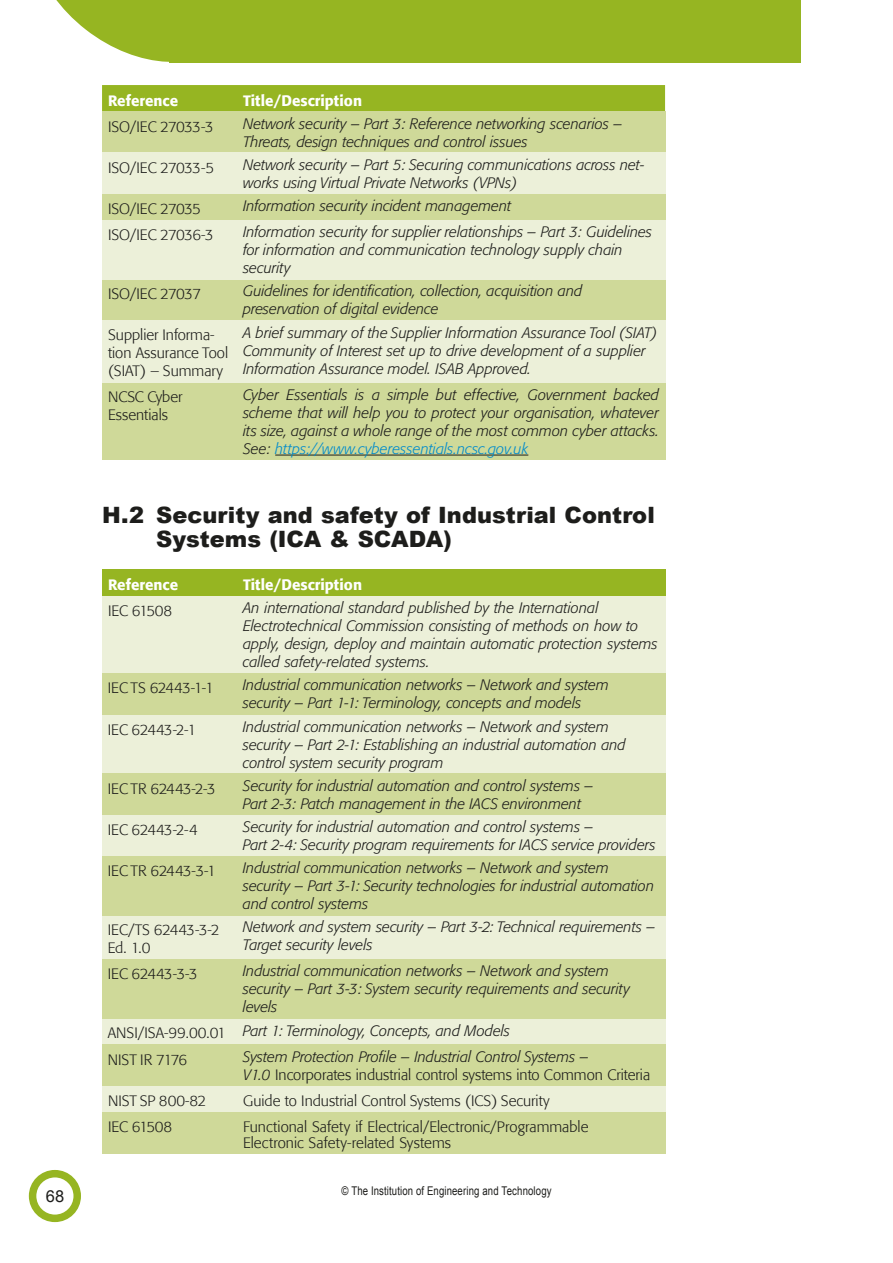
<style>
.page{position:relative;width:893px;height:1263px;background:#fff}
.page>*{position:absolute;margin:0;border:0;box-sizing:border-box;transform-origin:0 0}
.t1{font:900 22.5px/24px "Arial";letter-spacing:.005em;color:#1d1d1b}
.t2{font:16.5px "Arial";color:#1d1d1b}
.t3{font:italic 300 15px/18px "Formata BQ";color:#1d1d1b}
.t4{font:300 15px/18px "Formata BQ";color:#1d1d1b}
.t5{font:300 15px "Formata BQ";letter-spacing:-.03em;color:#1d1d1b}
.t6{font:500 15px "Formata BQ";color:#fff}
.t7{font:italic 300 15px "Formata BQ";letter-spacing:.005em;color:#008bcc}
.t8{font:300 15px "Formata BQ";letter-spacing:-.02em;color:#1d1d1b}
.t9{font:12px "Arial";letter-spacing:.01em;color:#1d1d1b;scale:.8 1}
.s1{color:#1d1d1b}
.s2{font-style:italic}
</style>
<div class="page">
<div style="left:29px;top:1170px;width:52px;height:52px;border:8px solid #96b522;border-radius:50%"></div>
<div style="left:169px;top:0;width:632px;height:62px;background:#96b522"></div>
<svg style="left:56px;top:0;width:204px;height:63px"></svg>
<svg style="left:102px;top:85px;width:563px;height:27px;background:#98b626"></svg>
<div style="left:102px;top:112px;width:135px;height:41px;background:#cfd999"></div>
<div style="left:237px;top:112px;width:428px;height:41px;background:#cfd999"></div>
<div style="left:102px;top:194px;width:135px;height:26px;background:#cfd999"></div>
<div style="left:237px;top:194px;width:428px;height:26px;background:#cfd999"></div>
<div style="left:102px;top:279px;width:135px;height:41px;background:#cfd999"></div>
<div style="left:237px;top:279px;width:428px;height:41px;background:#cfd999"></div>
<div style="left:102px;top:382px;width:135px;height:77px;background:#cfd999"></div>
<div style="left:237px;top:382px;width:428px;height:77px;background:#cfd999"></div>
<div style="left:102px;top:153px;width:135px;height:41px;background:#ecf0d9"></div>
<div style="left:237px;top:153px;width:428px;height:41px;background:#ecf0d9"></div>
<div style="left:102px;top:220px;width:135px;height:59px;background:#ecf0d9"></div>
<div style="left:237px;top:220px;width:428px;height:59px;background:#ecf0d9"></div>
<div style="left:102px;top:320px;width:135px;height:62px;background:#ecf0d9"></div>
<div style="left:237px;top:320px;width:428px;height:62px;background:#ecf0d9"></div>
<hr style="left:275px;top:455px;width:253px;height:1px;background:#1d1d1b">
<div style="left:102px;top:570px;width:135px;height:26px;background:#96b522"></div>
<div style="left:237px;top:570px;width:429px;height:26px;background:#96b522"></div>
<div style="left:102px;top:1112px;width:135px;height:42px;background:#cfd999"></div>
<div style="left:237px;top:1112px;width:429px;height:42px;background:#cfd999"></div>
<div style="left:102px;top:596px;width:135px;height:77px;background:#ecf0d9"></div>
<div style="left:237px;top:596px;width:429px;height:77px;background:#ecf0d9"></div>
<div style="left:102px;top:714px;width:135px;height:60px;background:#ecf0d9"></div>
<div style="left:237px;top:714px;width:429px;height:60px;background:#ecf0d9"></div>
<div style="left:102px;top:815px;width:135px;height:41px;background:#ecf0d9"></div>
<div style="left:237px;top:815px;width:429px;height:41px;background:#ecf0d9"></div>
<div style="left:102px;top:915px;width:135px;height:44px;background:#ecf0d9"></div>
<div style="left:237px;top:915px;width:429px;height:44px;background:#ecf0d9"></div>
<div style="left:102px;top:1018px;width:135px;height:26px;background:#ecf0d9"></div>
<div style="left:237px;top:1018px;width:429px;height:26px;background:#ecf0d9"></div>
<div style="left:102px;top:1086px;width:135px;height:26px;background:#ecf0d9"></div>
<div style="left:237px;top:1086px;width:429px;height:26px;background:#ecf0d9"></div>
<div style="left:102px;top:673px;width:135px;height:41px;background:#cfd999"></div>
<div style="left:237px;top:673px;width:429px;height:41px;background:#cfd999"></div>
<div style="left:102px;top:774px;width:135px;height:41px;background:#cfd999"></div>
<div style="left:237px;top:774px;width:429px;height:41px;background:#cfd999"></div>
<div style="left:102px;top:856px;width:135px;height:59px;background:#cfd999"></div>
<div style="left:237px;top:856px;width:429px;height:59px;background:#cfd999"></div>
<div style="left:102px;top:959px;width:135px;height:59px;background:#cfd999"></div>
<div style="left:237px;top:959px;width:429px;height:59px;background:#cfd999"></div>
<div style="left:102px;top:1044px;width:135px;height:42px;background:#cfd999"></div>
<div style="left:237px;top:1044px;width:429px;height:42px;background:#cfd999"></div>
<p class="t6" style="left:108px;top:91px;width:72px">Reference</p>
<p class="t6" style="left:243px;top:91px;width:120px">Title/Description</p>
<p class="t5" style="left:108px;top:118px;width:107px">ISO/IEC 27033-3</p>
<p class="t3" style="left:243px;top:115px;width:380px">Network security – Part 3: Reference networking scenarios –<br>Threats, design techniques and control issues</p>
<p class="t5" style="left:108px;top:159px;width:108px">ISO/IEC 27033-5</p>
<p class="t3" style="left:243px;top:156px;width:403px">Network security – Part 5: Securing communications across net&shy;works using Virtual Private Networks (VPNs)</p>
<p class="t5" style="left:108px;top:200px;width:94px">ISO/IEC 27035</p>
<p class="t3" style="left:243px;top:197px;width:270px">Information security incident management</p>
<p class="t5" style="left:108px;top:226px;width:107px">ISO/IEC 27036-3</p>
<p class="t3" style="left:243px;top:223px;width:410px">Information security for supplier relationships – Part 3: Guidelines for information and communication technology supply chain</p>
<p class="t3" style="left:243px;top:259px;width:49px">security</p>
<p class="t5" style="left:108px;top:285px;width:95px">ISO/IEC 27037</p>
<p class="t3" style="left:243px;top:282px;width:341px">Guidelines for identification, collection, acquisition and preservation of digital evidence</p>
<p class="t4" style="left:108px;top:326px;width:122px">Supplier Informa&shy;tion Assurance Tool</p>
<p class="t3" style="left:243px;top:323px;width:416px">A brief summary of the Supplier Information Assurance Tool (SIAT)<br>Community of Interest set up to drive development of a supplier</p>
<p class="t4" style="left:108px;top:362px;width:116px">(SIAT) – Summary</p>
<p class="t3" style="left:243px;top:359px;width:289px">Information Assurance model. ISAB Approved.</p>
<p class="t4" style="left:108px;top:388px;width:76px">NCSC Cyber<br>Essentials</p>
<p class="t3" style="left:243px;top:385px;width:417px">Cyber Essentials is a simple but effective, Government backed scheme that will help you to protect your organisation, whatever</p>
<p class="t3" style="left:243px;top:421px;width:417px">its size, against a whole range of the most common cyber attacks.</p>
<p class="t7" style="left:243px;top:439px;width:287px"><span class="s1">See:</span> https://www.cyberessentials.ncsc.gov.uk</p>
<h3 class="t1" style="left:156px;top:502px;width:500px;text-indent:-54px">H.2 Security and safety of Industrial Control<br>Systems (ICA &amp; SCADA)</h3>
<p class="t6" style="left:108px;top:576px;width:72px">Reference</p>
<p class="t6" style="left:243px;top:576px;width:120px">Title/Description</p>
<p class="t4" style="left:108px;top:602px;width:66px">IEC 61508</p>
<p class="t3" style="left:243px;top:599px;width:357px">An international standard published by the International</p>
<p class="t3" style="left:243px;top:617px;width:397px">Electrotechnical Commission consisting of methods on how to</p>
<p class="t3" style="left:243px;top:635px;width:416px">apply, design, deploy and maintain automatic protection systems</p>
<p class="t3" style="left:243px;top:653px;width:188px">called safety-related systems.</p>
<p class="t4" style="left:108px;top:679px;width:107px">IEC TS 62443-1-1</p>
<p class="t3" style="left:243px;top:676px;width:368px">Industrial communication networks – Network and system</p>
<p class="t3" style="left:243px;top:694px;width:340px">security – Part 1-1: Terminology, concepts and models</p>
<p class="t8" style="left:108px;top:720px;width:90px">IEC 62443-2-1</p>
<p class="t3" style="left:243px;top:717px;width:368px">Industrial communication networks – Network and system</p>
<p class="t3" style="left:243px;top:735px;width:384px">security – Part 2-1: Establishing an industrial automation and</p>
<p class="t3" style="left:243px;top:753px;width:202px">control system security program</p>
<p class="t4" style="left:108px;top:779px;width:109px">IEC TR 62443-2-3</p>
<p class="t3" style="left:243px;top:777px;width:352px">Security for industrial automation and control systems –</p>
<p class="t3" style="left:243px;top:795px;width:340px">Part 2-3: Patch management in the IACS environment</p>
<p class="t8" style="left:108px;top:821px;width:91px">IEC 62443-2-4</p>
<p class="t3" style="left:243px;top:818px;width:352px">Security for industrial automation and control systems –</p>
<p class="t3" style="left:243px;top:836px;width:414px">Part 2-4: Security program requirements for IACS service providers</p>
<p class="t4" style="left:108px;top:862px;width:110px">IEC TR 62443-3-1</p>
<p class="t3" style="left:243px;top:859px;width:368px">Industrial communication networks – Network and system</p>
<p class="t3" style="left:243px;top:877px;width:413px">security – Part 3-1: Security technologies for industrial automation</p>
<p class="t3" style="left:243px;top:895px;width:127px">and control systems</p>
<p class="t4" style="left:108px;top:921px;width:113px">IEC/TS 62443-3-2<br>Ed. 1.0</p>
<p class="t3" style="left:243px;top:918px;width:414px">Network and system security – Part 3-2: Technical requirements –<br>Target security levels</p>
<p class="t8" style="left:108px;top:965px;width:91px">IEC 62443-3-3</p>
<p class="t3" style="left:243px;top:962px;width:368px">Industrial communication networks – Network and system</p>
<p class="t3" style="left:243px;top:980px;width:388px">security – Part 3-3: System security requirements and security</p>
<p class="t3" style="left:243px;top:998px;width:36px">levels</p>
<p class="t4" style="left:108px;top:1024px;width:119px">ANSI/ISA-99.00.01</p>
<p class="t3" style="left:243px;top:1021px;width:269px">Part 1: Terminology, Concepts, and Models</p>
<p class="t4" style="left:108px;top:1050px;width:81px">NIST IR 7176</p>
<p class="t3" style="left:243px;top:1047px;width:347px">System Protection Profile – Industrial Control Systems –</p>
<p class="t4" style="left:243px;top:1065px;width:409px"><span class="s2">V1.0</span> Incorporates industrial control systems into Common Criteria</p>
<p class="t4" style="left:108px;top:1091px;width:100px">NIST SP 800-82</p>
<p class="t4" style="left:243px;top:1091px;width:308px">Guide to Industrial Control Systems (ICS) Security</p>
<p class="t4" style="left:108px;top:1117px;width:66px">IEC 61508</p>
<p class="t4" style="left:243px;top:1118px;width:347px;line-height:16.5px">Functional Safety if Electrical/Electronic/Programmable<br>Electronic Safety-related Systems</p>
<p class="t2" style="left:46px;top:1185px;width:20px">68</p>
<p class="t9" style="left:341px;top:1183px;width:264px">© The Institution of Engineering and Technology</p>
</div>
